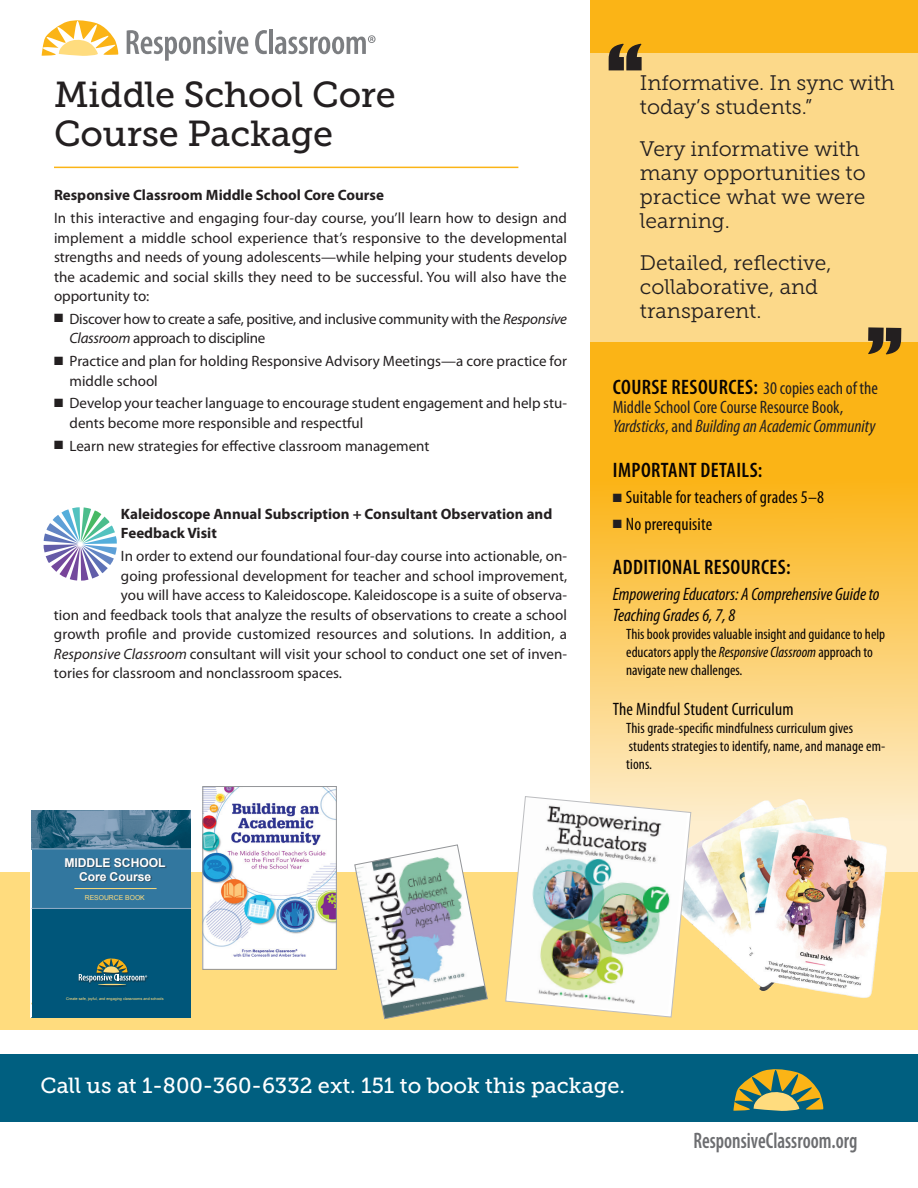
<style>
.page{position:relative;width:918px;height:1188px;background:#fff}
.page>*{position:absolute;margin:0;border:0;box-sizing:border-box;transform-origin:0 0}
.t1{font:900 72px "Halyard Display";color:#231f20}
.t2{font:36px/39px "Museo Slab 500";letter-spacing:-.005em;color:#231f20}
.t3{font:600 condensed 22.5px "Myriad Pro";color:#6c6d70;scale:.87 1}
.t4{font:21.75px "Museo Slab 500";color:#fff}
.t5{font:21px/24px "Museo Slab 300";color:#231f20}
.t6{font:600 condensed 21px "Myriad Pro";letter-spacing:.02em;color:#080302}
.t7{font:condensed 18px/19.5px "Myriad Pro";color:#231f20}
.t8{font:condensed 18px "Myriad Pro";letter-spacing:.01em;color:#080302}
.t9{font:italic condensed 18px/21px "Myriad Pro";color:#080302}
.t10{font:15px/19.5px "Myriad Pro";color:#231f20}
.t11{font:condensed 15px/18px "Myriad Pro";color:#080302}
.t12{font:700 15px/19.5px "Myriad Pro";color:#231f20}
.t13{font:15px/19.5px "Myriad Pro";letter-spacing:-.02em;color:#231f20}
.t14{font:700 12.3px/13.4px "Arial";letter-spacing:-.01em;color:#fff;text-align:center}
.t15{font:6.75px "Arial";color:#ffdc7e}
.t16{font:3.75px "Arial";color:#ffdc7e}
.s1{font-style:italic}
.s2{font-weight:600;font-size:21px;color:#080302}
.s3{color:#231f20}
</style>
<div class="page">
<svg style="left:590px;top:0;width:328px;height:796px;background:#fbc349"></svg>
<div style="left:590px;top:53px;width:328px;height:289px;background:#fcd98a"></div>
<div style="left:0;top:1055px;width:918px;height:67px;background:#005f80"></div>
<svg style="left:733px;top:1069px;width:90px;height:42px"></svg>
<svg style="left:127px;top:30px;width:121px;height:31px"></svg>
<svg style="left:255px;top:30px;width:12px;height:24px"></svg>
<hr style="left:269px;top:30px;width:4px;height:24px;background:#7c7e81">
<svg style="left:275px;top:35px;width:101px;height:19px"></svg>
<svg style="left:42px;top:20px;width:77px;height:36px"></svg>
<div style="left:0;top:872px;width:918px;height:157px;background:#ffdc7e"></div>
<svg style="left:32px;top:810px;width:159px;height:208px;background:#206687"></svg>
<svg style="left:43px;top:507px;width:74px;height:74px"></svg>
<img style="left:205px;top:788px;width:130px;height:180px">
<div style="left:203px;top:786px;width:134px;height:184px;border:1px solid #939598"></div>
<img style="left:668px;top:786px;width:250px;height:212px">
<svg style="left:354px;top:844px;width:134px;height:175px"></svg>
<img style="left:505px;top:796px;width:186px;height:222px">
<hr style="left:54px;top:167px;width:464px;height:1px;background:#fbb416">
<svg style="left:868px;top:342px;width:33px;height:13px"></svg>
<h2 class="t2" style="left:54px;top:76px;width:343px">Middle School Core<br>Course Package</h2>
<p class="t12" style="left:54px;top:185px;width:331px">Responsive Classroom Middle School Core Course</p>
<p class="t10" style="left:54px;top:208px;width:515px;text-align:justify">In this interactive and engaging four-day course, you’ll learn how to design and implement a middle school experience that’s responsive to the developmental strengths and needs of young adolescents—while helping your students develop the academic and social skills they need to be successful. You will also have the opportunity to:</p>
<p class="t13" style="left:70px;top:309px;width:499px;text-indent:-16px">■ Discover how to create a safe, positive, and inclusive community with the <span class="s1">Responsive<br>Classroom</span> approach to discipline</p>
<p class="t10" style="left:70px;top:351px;width:499px;text-indent:-16px">■ Practice and plan for holding Responsive Advisory Meetings—a core practice for middle school</p>
<p class="t10" style="left:70px;top:393px;width:499px;text-indent:-16px">■ Develop your teacher language to encourage student engagement and help stu&shy;dents become more responsible and respectful</p>
<p class="t10" style="left:54px;top:436px;width:377px">■ Learn new strategies for effective classroom management</p>
<p class="t12" style="left:121px;top:503px;width:433px">Kaleidoscope Annual Subscription + Consultant Observation and<br>Feedback Visit</p>
<p class="t10" style="left:121px;top:546px;width:448px">In order to extend our foundational four-day course into actionable, on-</p>
<p class="t10" style="left:121px;top:566px;width:448px">going professional development for teacher and school improvement,</p>
<p class="t10" style="left:121px;top:585px;width:448px">you will have access to Kaleidoscope. Kaleidoscope is a suite of observa-</p>
<p class="t10" style="left:54px;top:605px;width:515px">tion and feedback tools that analyze the results of observations to create a school</p>
<p class="t10" style="left:54px;top:624px;width:515px">growth profile and provide customized resources and solutions. In addition, a</p>
<p class="t10" style="left:54px;top:644px;width:515px"><span class="s1">Responsive Classroom</span> consultant will visit your school to conduct one set of inven-</p>
<p class="t10" style="left:54px;top:663px;width:290px">tories for classroom and nonclassroom spaces.</p>
<p class="t14" style="left:65px;top:857px;width:103px">MIDDLE SCHOOL<br>Core Course</p>
<p class="t15" style="left:85px;top:893px;width:62px">RESOURCE BOOK</p>
<p class="t16" style="left:66px;top:996px;width:99px">Create safe, joyful, and engaging classrooms and schools</p>
<h1 class="t1" style="left:606px;top:18px;width:40px">“</h1>
<h3 class="t5" style="left:640px;top:71px;width:256px">Informative. In sync with today’s students.”</h3>
<h3 class="t5" style="left:640px;top:137px;width:227px">Very informative with many opportunities to practice what we were learning.</h3>
<h3 class="t5" style="left:640px;top:251px;width:193px">Detailed, reflective, collaborative, and transparent.</h3>
<p class="t7" style="left:613px;top:378px;width:267px"><span class="s2">COURSE RESOURCES:</span> 30 copies each of the<br>Middle School Core Course Resource Book,<br><span class="s1">Yardsticks</span>, and <span class="s1">Building an Academic Community</span></p>
<h3 class="t6" style="left:613px;top:458px;width:151px">IMPORTANT DETAILS:</h3>
<p class="t8" style="left:613px;top:486px;width:213px"><span class="s3">■</span> Suitable for teachers of grades 5–8</p>
<p class="t8" style="left:613px;top:513px;width:101px"><span class="s3">■</span> No prerequisite</p>
<h3 class="t6" style="left:613px;top:555px;width:179px">ADDITIONAL RESOURCES:</h3>
<p class="t9" style="left:613px;top:584px;width:268px">Empowering Educators: A Comprehensive Guide to<br>Teaching Grades 6, 7, 8</p>
<p class="t11" style="left:626px;top:625px;width:261px">This book provides valuable insight and guidance to help educators apply the <span class="s1">Responsive Classroom</span> approach to navigate new challenges.</p>
<p class="t8" style="left:613px;top:698px;width:182px">The Mindful Student Curriculum</p>
<p class="t11" style="left:626px;top:718px;width:261px">This grade-specific mindfulness curriculum gives students strategies to identify, name, and manage em&shy;tions.</p>
<h3 class="t4" style="left:40px;top:1073px;width:586px">Call us at 1-800-360-6332 ext. 151 to book this package.</h3>
<h3 class="t3" style="left:694px;top:1128px;width:190px">ResponsiveClassroom.org</h3>
</div>
